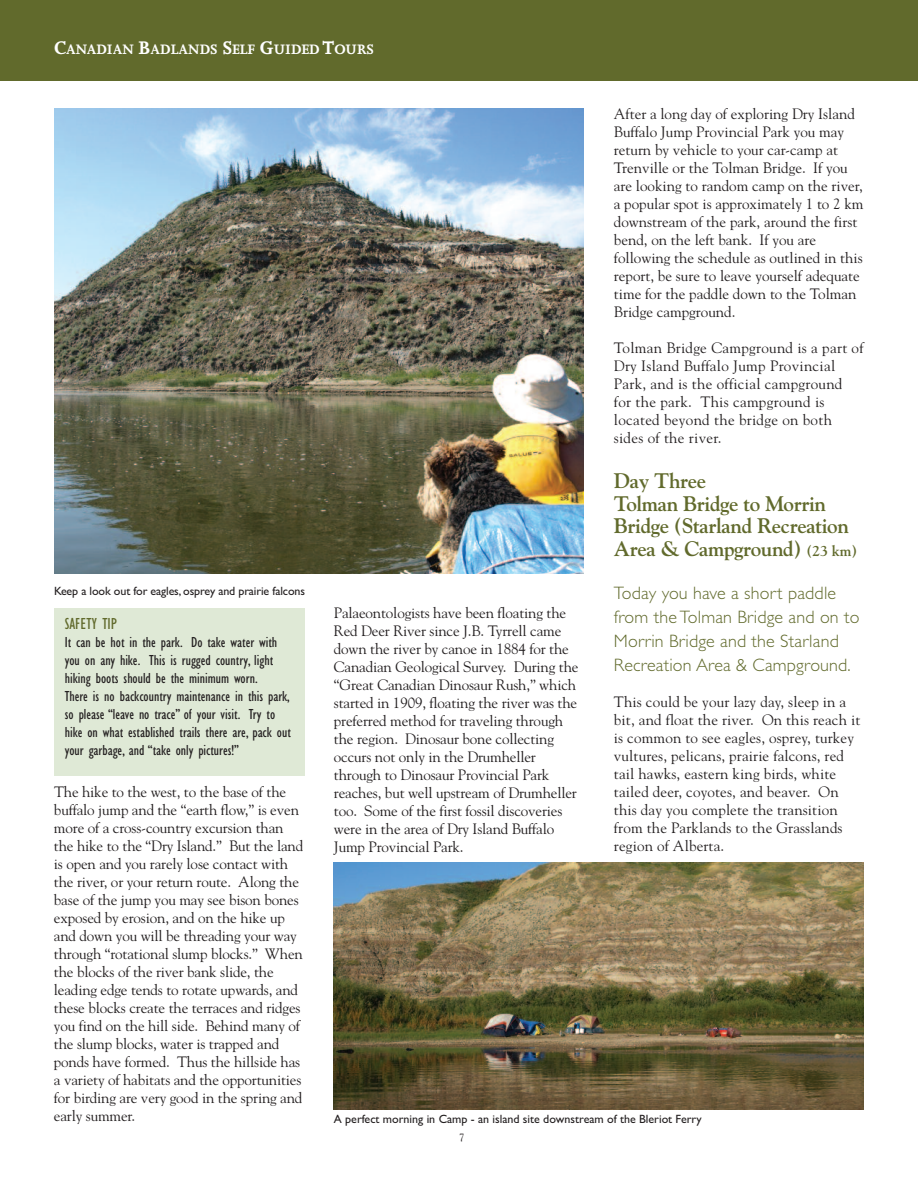
<style>
.page{position:relative;width:918px;height:1188px;background:#fff}
.page>*{position:absolute;margin:0;border:0;box-sizing:border-box;transform-origin:0 0}
.t1{font:700 21px/22.5px "Goudy";letter-spacing:-.02em;color:#616a2c}
.t2{font:300 18px/24px "Gill Sans";letter-spacing:.01em;color:#616a2c}
.t3{font:condensed 16.5px "Gill Sans";color:#616a2c}
.t4{font:700 15.75px "Joanna";color:#fff}
.t5{font:15px/18px "Goudy";letter-spacing:-.01em;color:#231f20}
.t6{font:15px/18px "Goudy";letter-spacing:.01em;color:#231f20}
.t7{font:condensed 15px/18px "Gill Sans";color:#231f20}
.t8{font:15px/18px "Goudy";letter-spacing:.02em;color:#231f20}
.t9{font:12px "Gill Sans";color:#231f20}
.t10{font:10.5px "Goudy";color:#231f20}
.s1{font-size:21px}
.s2{font-size:15px}
</style>
<div class="page">
<div style="left:54px;top:608px;width:250px;height:168px;background:#dfe9d6"></div>
<div style="left:0;top:0;width:918px;height:81px;background:#616a2c"></div>
<img style="left:54px;top:108px;width:530px;height:466px">
<img style="left:334px;top:862px;width:530px;height:247px">
<p class="t4" style="left:54px;top:44px;width:322px"><span class="s1">C</span>ANADIAN <span class="s1">B</span>ADLANDS <span class="s1">S</span>ELF <span class="s1">G</span>UIDED <span class="s1">T</span>OURS</p>
<p class="t9" style="left:54px;top:584px;width:253px">Keep a look out for eagles, osprey and prairie falcons</p>
<p class="t3" style="left:65px;top:617px;width:54px">SAFETY TIP</p>
<p class="t7" style="left:65px;top:634px;width:228px">It can be hot in the park. Do take water with you on any hike. This is rugged country, light hiking boots should be the minimum worn.<br>There is no backcountry maintenance in this park, so please “leave no trace” of your visit. Try to hike on what established trails there are, pack out your garbage, and “take only pictures!”</p>
<p class="t5" style="left:54px;top:783px;width:251px">The hike to the west, to the base of the buffalo jump and the “earth flow,” is even more of a cross-country excursion than the hike to the “Dry Island.” But the land is open and you rarely lose contact with the river, or your return route. Along the base of the jump you may see bison bones exposed by erosion, and on the hike up and down you will be threading your way through “rotational slump blocks.” When the blocks of the river bank slide, the leading edge tends to rotate upwards, and these blocks create the terraces and ridges you find on the hill side. Behind many of the slump blocks, water is trapped and ponds have formed. Thus the hillside has a variety of habitats and the opportunities for birding are very good in the spring and early summer.</p>
<p class="t5" style="left:334px;top:603px;width:246px">Palaeontologists have been floating the Red Deer River since J.B. Tyrrell came down the river by canoe in 1884 for the Canadian Geological Survey. During the “Great Canadian Dinosaur Rush,” which started in 1909, floating the river was the preferred method for traveling through the region. Dinosaur bone collecting occurs not only in the Drumheller through to Dinosaur Provincial Park reaches, but well upstream of Drumheller too. Some of the first fossil discoveries were in the area of Dry Island Buffalo Jump Provincial Park.</p>
<p class="t5" style="left:614px;top:105px;width:251px">After a long day of exploring Dry Island Buffalo Jump Provincial Park you may return by vehicle to your car-camp at Trenville or the Tolman Bridge. If you are looking to random camp on the river, a popular spot is approximately 1 to 2 km downstream of the park, around the first bend, on the left bank. If you are following the schedule as outlined in this report, be sure to leave yourself adequate time for the paddle down to the Tolman Bridge campground.</p>
<p class="t8" style="left:614px;top:339px;width:251px">Tolman Bridge Campground is a part of<br>Dry Island Buffalo Jump Provincial<br>Park, and is the official campground<br>for the park. This campground is located beyond the bridge on both sides of the river.</p>
<h1 class="t1" style="left:614px;top:470px;width:245px">Day Three<br>Tolman Bridge to Morrin<br>Bridge (Starland Recreation<br>Area &amp; Campground) <span class="s2">(23 km)</span></h1>
<p class="t2" style="left:614px;top:581px;width:247px">Today you have a short paddle from the Tolman Bridge and on to<br>Morrin Bridge and the Starland<br>Recreation Area &amp; Campground.</p>
<p class="t6" style="left:614px;top:693px;width:248px">This could be your lazy day, sleep in a bit, and float the river. On this reach it is common to see eagles, osprey, turkey vultures, pelicans, prairie falcons, red tail hawks, eastern king birds, white tailed deer, coyotes, and beaver. On this day you complete the transition from the Parklands to the Grasslands region of Alberta.</p>
<p class="t9" style="left:334px;top:1112px;width:369px">A perfect morning in Camp - an island site downstream of the Bleriot Ferry</p>
<p class="t10" style="left:459px;top:1131px;width:7px">7</p>
</div>
